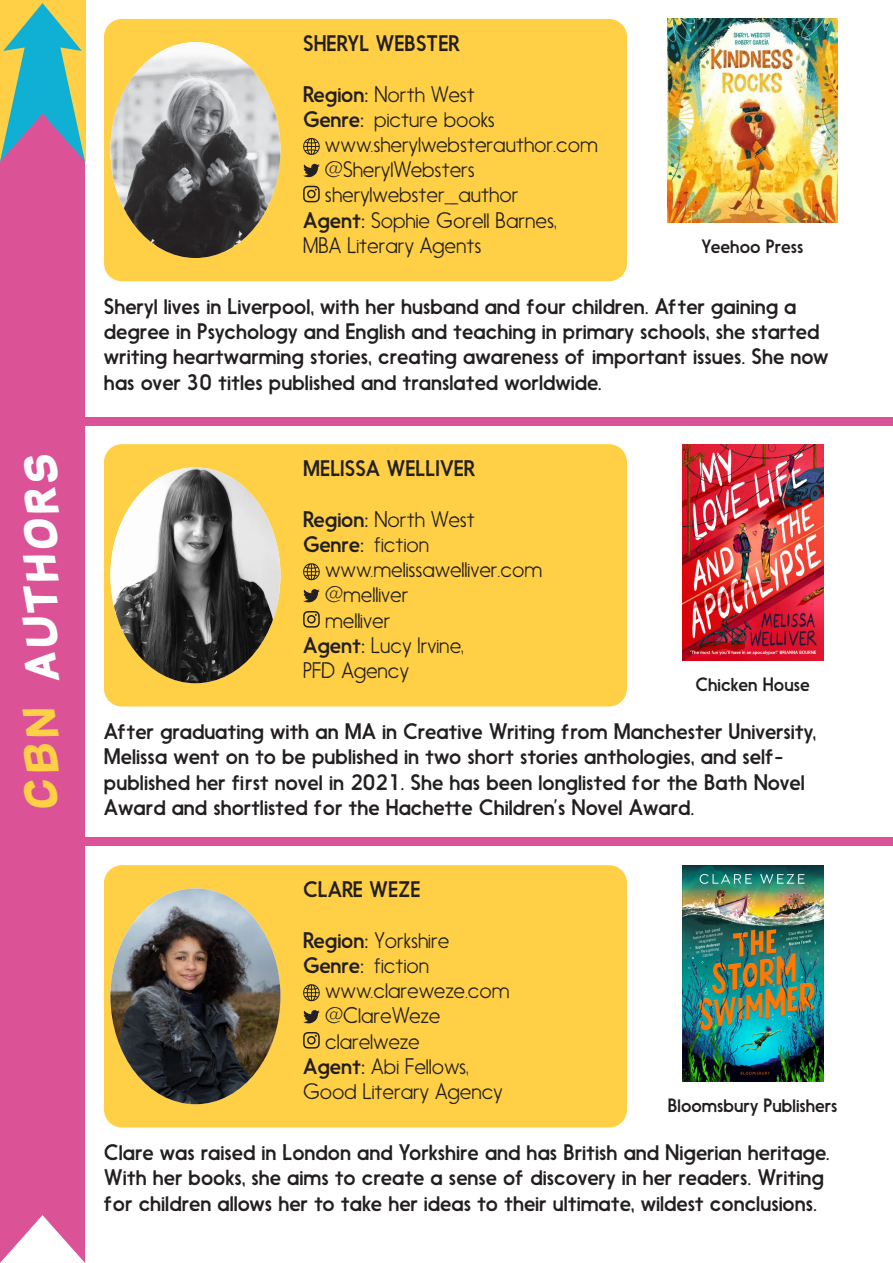
<style>
.page{position:relative;width:893px;height:1263px;background:#fff}
.page>*{position:absolute;margin:0;border:0;box-sizing:border-box;transform-origin:0 0}
.t1{font:45px "Baby Mine OT Fat Jumping";color:#fff}
.t2{font:21px/25.2px "Nanami HM Solid";color:#231f20}
.t3{font:200 21px/25.2px "Nanami HM Solid";color:#231f20}
.t4{font:18px "Nanami HM Solid";color:#231f20}
.s1{color:#ffcf45}
.s2{font-weight:400}
</style>
<div class="page">
<div style="left:104px;top:19px;width:523px;height:262px;background:#ffcf45;border-radius:18px"></div>
<div style="left:104px;top:865px;width:523px;height:262px;background:#ffcf45;border-radius:18px"></div>
<div style="left:104px;top:444px;width:523px;height:262px;background:#ffcf45;border-radius:18px"></div>
<img style="left:110px;top:42px;width:170px;height:216px">
<img style="left:110px;top:467px;width:170px;height:216px">
<img style="left:668px;top:19px;width:169px;height:203px">
<img style="left:682px;top:444px;width:141px;height:216px">
<img style="left:110px;top:888px;width:170px;height:216px">
<img style="left:682px;top:865px;width:141px;height:216px">
<svg style="left:0;top:3px;width:85px;height:111px;background:#7fbd91"></svg>
<div style="left:0;top:114px;width:85px;height:1101px;background:#db5296"></div>
<div style="left:0;top:838px;width:893px;height:8px;background:#db5296"></div>
<div style="left:0;top:417px;width:893px;height:8px;background:#db5296"></div>
<svg style="left:0;top:1215px;width:85px;height:48px"></svg>
<svg style="left:303px;top:138px;width:17px;height:17px"></svg>
<svg style="left:303px;top:163px;width:17px;height:14px"></svg>
<svg style="left:303px;top:186px;width:17px;height:16px"></svg>
<svg style="left:303px;top:563px;width:17px;height:17px"></svg>
<svg style="left:303px;top:589px;width:17px;height:14px"></svg>
<svg style="left:303px;top:611px;width:17px;height:17px"></svg>
<svg style="left:303px;top:984px;width:17px;height:17px"></svg>
<svg style="left:303px;top:1010px;width:17px;height:13px"></svg>
<svg style="left:303px;top:1032px;width:17px;height:16px"></svg>
<p class="t1" style="left:15px;top:811px;width:361px;rotate:-90deg"><span class="s1">CBN</span> AUTHORS</p>
<p class="t2" style="left:303px;top:31px;width:158px">SHERYL WEBSTER</p>
<p class="t3" style="left:303px;top:82px;width:173px"><span class="s2">Region:</span> North West</p>
<p class="t3" style="left:303px;top:107px;width:193px"><span class="s2">Genre:</span> picture books</p>
<p class="t3" style="left:325px;top:133px;width:274px">www.sherylwebsterauthor.com</p>
<p class="t3" style="left:325px;top:158px;width:151px">@SherylWebsters</p>
<p class="t3" style="left:325px;top:183px;width:195px">sherylwebster_author</p>
<p class="t3" style="left:303px;top:208px;width:255px"><span class="s2">Agent:</span> Sophie Gorell Barnes,<br>MBA Literary Agents</p>
<p class="t4" style="left:702px;top:235px;width:103px">Yeehoo Press</p>
<p class="t2" style="left:104px;top:294px;width:726px">Sheryl lives in Liverpool, with her husband and four children. After gaining a degree in Psychology and English and teaching in primary schools, she started writing heartwarming stories, creating awareness of important issues. She now has over 30 titles published and translated worldwide.</p>
<p class="t2" style="left:303px;top:456px;width:173px">MELISSA WELLIVER</p>
<p class="t3" style="left:303px;top:507px;width:173px"><span class="s2">Region:</span> North West</p>
<p class="t3" style="left:303px;top:533px;width:128px"><span class="s2">Genre:</span> fiction</p>
<p class="t3" style="left:325px;top:558px;width:219px">www.melissawelliver.com</p>
<p class="t3" style="left:325px;top:583px;width:85px">@melliver</p>
<p class="t3" style="left:325px;top:608px;width:67px">melliver</p>
<p class="t3" style="left:303px;top:633px;width:162px"><span class="s2">Agent:</span> Lucy Irvine,<br>PFD Agency</p>
<p class="t4" style="left:695px;top:673px;width:116px">Chicken House</p>
<p class="t2" style="left:104px;top:719px;width:714px">After graduating with an MA in Creative Writing from Manchester University, Melissa went on to be published in two short stories anthologies, and self&shy;published her first novel in 2021. She has been longlisted for the Bath Novel Award and shortlisted for the Hachette Children’s Novel Award.</p>
<p class="t2" style="left:303px;top:877px;width:119px">CLARE WEZE</p>
<p class="t3" style="left:303px;top:928px;width:148px"><span class="s2">Region:</span> Yorkshire</p>
<p class="t3" style="left:303px;top:954px;width:128px"><span class="s2">Genre:</span> fiction</p>
<p class="t3" style="left:325px;top:979px;width:186px">www.clareweze.com</p>
<p class="t3" style="left:325px;top:1004px;width:117px">@ClareWeze</p>
<p class="t3" style="left:325px;top:1029px;width:96px">clarelweze</p>
<p class="t3" style="left:303px;top:1054px;width:201px"><span class="s2">Agent:</span> Abi Fellows,<br>Good Literary Agency</p>
<p class="t4" style="left:668px;top:1094px;width:171px">Bloomsbury Publishers</p>
<p class="t2" style="left:104px;top:1140px;width:727px">Clare was raised in London and Yorkshire and has British and Nigerian heritage.<br>With her books, she aims to create a sense of discovery in her readers. Writing for children allows her to take her ideas to their ultimate, wildest conclusions.</p>
</div>
